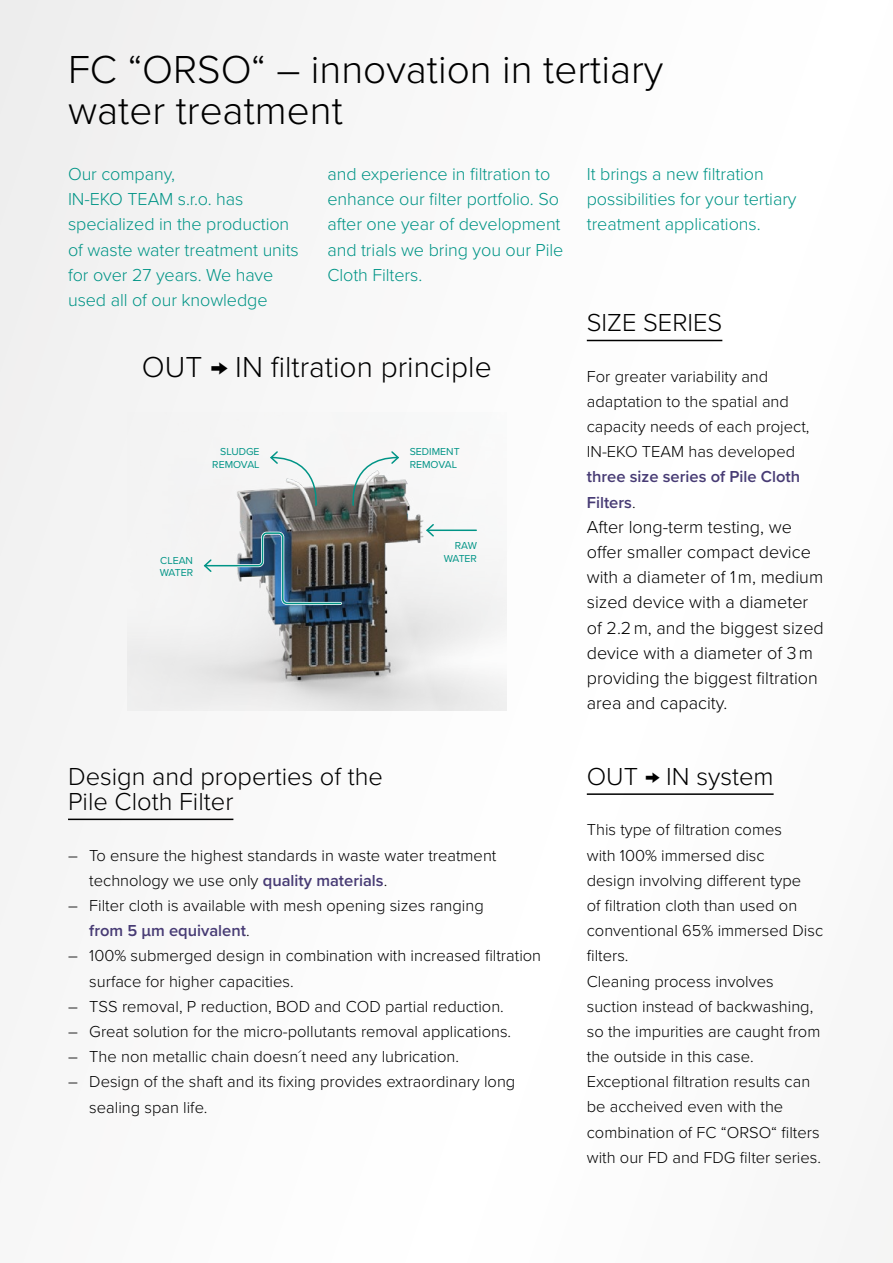
<style>
.page{position:relative;width:893px;height:1263px;background:#fafafa}
.page>*{position:absolute;margin:0;border:0;box-sizing:border-box;transform-origin:0 0}
.t1{font:300 40.5px/40.5px "Proxima Nova";color:#000}
.t2{font:300 30px "Proxima Nova";color:#000}
.t3{font:300 25.5px/25.2px "Proxima Nova";color:#000}
.t4{font:300 18px/25.2px "Proxima Nova";letter-spacing:-.005em;color:#009486}
.t5{font:300 18px/25.2px "Proxima Nova";color:#000}
.t6{font:300 16.5px/25.2px "Proxima Nova";color:#000}
.t7{font:600 16.5px/25.2px "Proxima Nova";color:#473b74}
.t8{font:10.5px/12.6px "Proxima Nova";color:#009486}
.t9{font:10.5px/12.6px "Proxima Nova";letter-spacing:-.025em;color:#009486;text-align:right}
.s1{font-weight:600;color:#473b74}
.s2{font-weight:300;color:#000}
</style>
<div class="page">
<img style="left:128px;top:479px;width:378px;height:231px">
<img style="left:203px;top:530px;width:141px;height:76px">
<svg style="left:269px;top:451px;width:52px;height:56px"></svg>
<svg style="left:348px;top:451px;width:52px;height:56px"></svg>
<hr style="left:427px;top:529px;width:49px;height:2px;background:#009486">
<svg style="left:425px;top:523px;width:10px;height:15px"></svg>
<hr style="left:68px;top:819px;width:165px;height:1px;background:#000">
<hr style="left:587px;top:793px;width:187px;height:2px;background:#000">
<hr style="left:587px;top:340px;width:135px;height:1px;background:#000">
<h1 class="t1" style="left:68px;top:47px;width:597px">FC “ORSO“ – innovation in tertiary water treatment</h1>
<p class="t4" style="left:68px;top:160px;width:232px">Our company,<br>IN‑EKO TEAM s.r.o. has specialized in the production of waste water treatment units for over 27 years. We have used all of our knowledge</p>
<p class="t4" style="left:327px;top:160px;width:238px">and experience in filtration to enhance our filter portfolio. So after one year of development and trials we bring you our Pile<br>Cloth Filters.</p>
<p class="t4" style="left:587px;top:160px;width:211px">It brings a new filtration possibilities for your tertiary treatment applications.</p>
<h2 class="t2" style="left:142px;top:344px;width:351px">OUT → IN filtration principle</h2>
<p class="t8" style="left:212px;top:445px;width:49px;text-align:right">SLUDGE<br>REMOVAL</p>
<p class="t8" style="left:410px;top:445px;width:51px">SEDIMENT<br>REMOVAL</p>
<p class="t8" style="left:160px;top:554px;width:35px">CLEAN<br>WATER</p>
<p class="t9" style="left:444px;top:539px;width:35px">RAW<br>WATER</p>
<h3 class="t3" style="left:68px;top:762px;width:317px">Design and properties of the<br>Pile Cloth Filter</h3>
<p class="t6" style="left:89px;top:841px;width:409px;text-indent:-21px">– To ensure the highest standards in waste water treatment technology we use only <span class="s1">quality materials</span>.</p>
<p class="t6" style="left:89px;top:892px;width:396px;text-indent:-21px">– Filter cloth is available with mesh opening sizes ranging <span class="s1">from 5 µm equivalent</span>.</p>
<p class="t6" style="left:89px;top:942px;width:453px;text-indent:-21px">– 100% submerged design in combination with increased filtration surface for higher capacities.</p>
<p class="t6" style="left:68px;top:993px;width:437px">– TSS removal, P reduction, BOD and COD partial reduction.</p>
<p class="t6" style="left:68px;top:1018px;width:445px">– Great solution for the micro-pollutants removal applications.</p>
<p class="t6" style="left:68px;top:1043px;width:392px">– The non metallic chain doesn´t need any lubrication.</p>
<p class="t6" style="left:89px;top:1068px;width:428px;text-indent:-21px">– Design of the shaft and its fixing provides extraordinary long sealing span life.</p>
<h3 class="t3" style="left:587px;top:309px;width:137px">SIZE SERIES</h3>
<p class="t6" style="left:587px;top:363px;width:224px">For greater variability and adaptation to the spatial and capacity needs of each project,<br>IN-EKO TEAM has developed</p>
<p class="t7" style="left:587px;top:464px;width:215px">three size series of Pile Cloth<br>Filters<span class="s2">.</span></p>
<p class="t5" style="left:587px;top:513px;width:239px">After long-term testing, we offer smaller compact device with a diameter of 1 m, medium sized device with a diameter of 2.2 m, and the biggest sized device with a diameter of 3 m providing the biggest filtration area and capacity.</p>
<h3 class="t3" style="left:587px;top:762px;width:188px">OUT → IN system</h3>
<p class="t6" style="left:587px;top:816px;width:238px">This type of filtration comes<br>with 100% immersed disc<br>design involving different type<br>of filtration cloth than used on conventional 65% immersed Disc filters.<br>Cleaning process involves suction instead of backwashing, so the impurities are caught from the outside in this case.<br>Exceptional filtration results can be accheived even with the combination of FC “ORSO“ filters with our FD and FDG filter series.</p>
</div>
